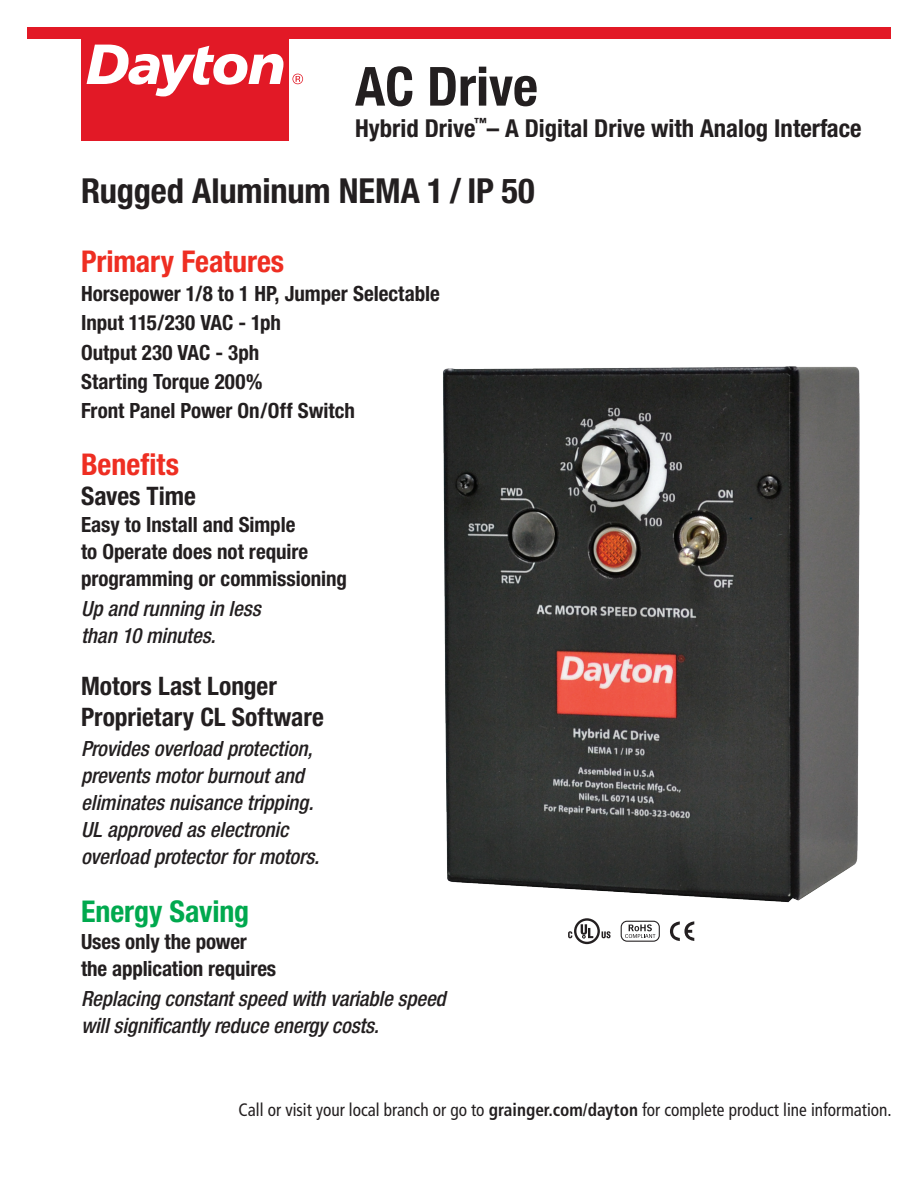
<style>
.page{position:relative;width:918px;height:1188px;background:#fff}
.page>*{position:absolute;margin:0;border:0;box-sizing:border-box;transform-origin:0 0}
.t1{font:700 condensed 54px "Helvetica Neue";color:#231f20}
.t2{font:700 condensed 34.5px "Helvetica Neue";letter-spacing:-.005em;color:#231f20}
.t3{font:700 condensed 30px "Helvetica Neue";letter-spacing:-.005em;color:#ee2e22}
.t4{font:700 condensed 30px "Helvetica Neue";color:#00a94e}
.t5{font:700 condensed 25.5px/30.6px "Helvetica Neue";color:#231f20}
.t6{font:700 condensed 24.75px "Helvetica Neue";color:#231f20}
.t7{font:italic 500 condensed 21px/27px "Helvetica Neue";letter-spacing:-.005em;color:#231f20}
.t8{font:700 condensed 21px/27px "Helvetica Neue";color:#231f20}
.t9{font:condensed 18px "Frutiger LT Std";color:#231f20;scale:.96 1}
.s1{font-weight:700}
</style>
<div class="page">
<div style="left:27px;top:27px;width:864px;height:11px;background:#e21926"></div>
<div style="left:81px;top:37px;width:208px;height:104px;background:#e21926"></div>
<svg style="left:87px;top:45px;width:196px;height:51px"></svg>
<svg style="left:292px;top:74px;width:11px;height:10px"></svg>
<img style="left:443px;top:366px;width:417px;height:537px">
<div style="left:621px;top:921px;width:39px;height:21px;border:1px solid #231f20;border-radius:6px"></div>
<svg style="left:625px;top:924px;width:30px;height:14px"></svg>
<svg style="left:670px;top:921px;width:24px;height:20px"></svg>
<svg style="left:602px;top:931px;width:9px;height:7px"></svg>
<svg style="left:574px;top:918px;width:26px;height:26px"></svg>
<svg style="left:576px;top:921px;width:21px;height:21px"></svg>
<svg style="left:581px;top:924px;width:12px;height:14px"></svg>
<svg style="left:568px;top:931px;width:4px;height:7px"></svg>
<p class="t1" style="left:355px;top:54px;width:184px">AC Drive</p>
<p class="t6" style="left:355px;top:113px;width:508px">Hybrid Drive<sup>™</sup>– A Digital Drive with Analog Interface</p>
<p class="t2" style="left:81px;top:169px;width:455px">Rugged Aluminum NEMA 1 / IP 50</p>
<p class="t3" style="left:81px;top:243px;width:205px">Primary Features</p>
<p class="t8" style="left:81px;top:280px;width:360px">Horsepower 1/8 to 1 HP, Jumper Selectable</p>
<p class="t8" style="left:81px;top:309px;width:202px">Input 115/230 VAC - 1ph</p>
<p class="t8" style="left:81px;top:338px;width:180px">Output 230 VAC - 3ph</p>
<p class="t8" style="left:81px;top:367px;width:183px">Starting Torque 200%</p>
<p class="t8" style="left:81px;top:397px;width:275px">Front Panel Power On/Off Switch</p>
<p class="t3" style="left:81px;top:447px;width:100px">Benefits</p>
<p class="t5" style="left:81px;top:480px;width:116px">Saves Time</p>
<p class="t8" style="left:81px;top:510px;width:267px">Easy to Install and Simple<br>to Operate does not require programming or commissioning</p>
<p class="t7" style="left:81px;top:595px;width:181px">Up and running in less than 10 minutes.</p>
<p class="t5" style="left:81px;top:670px;width:244px">Motors Last Longer<br>Proprietary CL Software</p>
<p class="t7" style="left:81px;top:735px;width:240px">Provides overload protection, prevents motor burnout and eliminates nuisance tripping.<br>UL approved as electronic overload protector for motors.</p>
<p class="t4" style="left:81px;top:893px;width:170px">Energy Saving</p>
<p class="t8" style="left:81px;top:927px;width:197px">Uses only the power the application requires</p>
<p class="t7" style="left:81px;top:985px;width:366px">Replacing constant speed with variable speed will significantly reduce energy costs.</p>
<p class="t9" style="left:239px;top:1099px;width:682px">Call or visit your local branch or go to <span class="s1">grainger.com/dayton</span> for complete product line information.</p>
</div>
